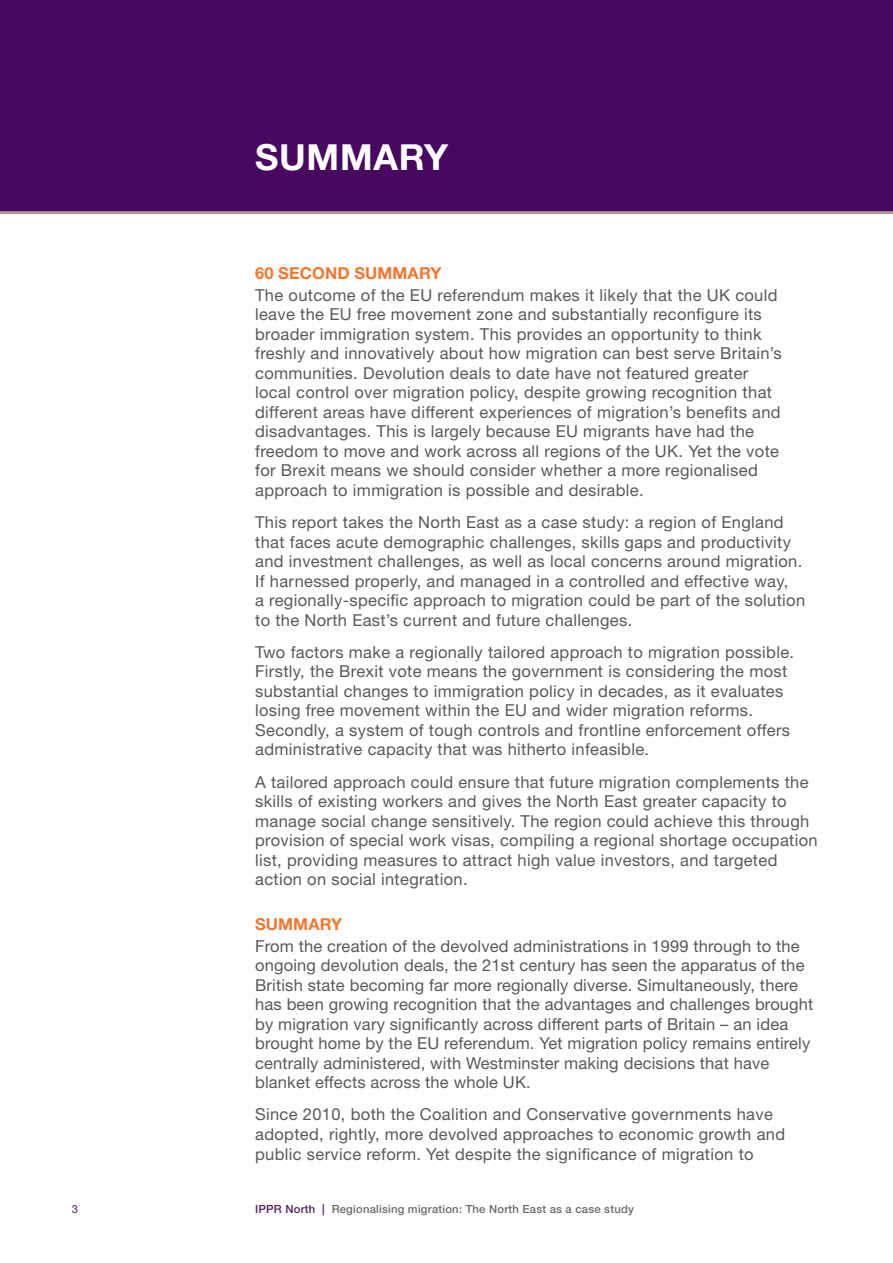
<style>
.page{position:relative;width:893px;height:1263px;background:#fff}
.page>*{position:absolute;margin:0;border:0;box-sizing:border-box;transform-origin:0 0}
.Chapter_header_bold{font:700 36px "Helvetica Neue LT Std";letter-spacing:.02em;color:#fff}
.Body_para{font:16.5px/19.5px "Helvetica Neue LT Std";letter-spacing:.02em;color:#5a5958}
.Subhead_1__first{font:700 16.5px "Helvetica Neue LT Std";letter-spacing:.005em;color:#f37730}
.Subhead_1{font:700 16.5px "Helvetica Neue LT Std";letter-spacing:.005em;color:#f37730}
.t1{font:500 11.25px "Helvetica Neue LT Std";letter-spacing:.02em;color:#6b6a6a}
.t2{font:11.25px "Helvetica Neue LT Std";color:#532169}
.s1{color:#532169}
</style>
<div class="page">
<div style="left:0;top:0;width:893px;height:214px;background:#48085f"></div>
<p class="Chapter_header_bold" style="left:255px;top:135px;width:194px">SUMMARY</p>
<p class="Subhead_1__first" style="left:255px;top:263px;width:188px">60 SECOND SUMMARY</p>
<p class="Body_para" style="left:255px;top:285px;width:528px">The outcome of the EU referendum makes it likely that the UK could leave the EU free movement zone and substantially reconfigure its broader immigration system. This provides an opportunity to think freshly and innovatively about how migration can best serve Britain’s communities. Devolution deals to date have not featured greater local control over migration policy, despite growing recognition that different areas have different experiences of migration’s benefits and disadvantages. This is largely because EU migrants have had the freedom to move and work across all regions of the UK. Yet the vote for Brexit means we should consider whether a more regionalised approach to immigration is possible and desirable.</p>
<p class="Body_para" style="left:255px;top:512px;width:551px">This report takes the North East as a case study: a region of England that faces acute demographic challenges, skills gaps and productivity and investment challenges, as well as local concerns around migration.<br>If harnessed properly, and managed in a controlled and effective way,<br>a regionally-specific approach to migration could be part of the solution to the North East’s current and future challenges.</p>
<p class="Body_para" style="left:255px;top:642px;width:540px">Two factors make a regionally tailored approach to migration possible.<br>Firstly, the Brexit vote means the government is considering the most substantial changes to immigration policy in decades, as it evaluates losing free movement within the EU and wider migration reforms.<br>Secondly, a system of tough controls and frontline enforcement offers administrative capacity that was hitherto infeasible.</p>
<p class="Body_para" style="left:255px;top:772px;width:564px">A tailored approach could ensure that future migration complements the skills of existing workers and gives the North East greater capacity to manage social change sensitively. The region could achieve this through provision of special work visas, compiling a regional shortage occupation list, providing measures to attract high value investors, and targeted action on social integration.</p>
<p class="Subhead_1" style="left:255px;top:914px;width:88px">SUMMARY</p>
<p class="Body_para" style="left:255px;top:936px;width:560px">From the creation of the devolved administrations in 1999 through to the ongoing devolution deals, the 21st century has seen the apparatus of the British state becoming far more regionally diverse. Simultaneously, there has been growing recognition that the advantages and challenges brought by migration vary significantly across different parts of Britain – an idea brought home by the EU referendum. Yet migration policy remains entirely centrally administered, with Westminster making decisions that have blanket effects across the whole UK.</p>
<p class="Body_para" style="left:255px;top:1105px;width:531px">Since 2010, both the Coalition and Conservative governments have adopted, rightly, more devolved approaches to economic growth and public service reform. Yet despite the significance of migration to</p>
<p class="t2" style="left:72px;top:1202px;width:8px">3</p>
<p class="t1" style="left:255px;top:1202px;width:380px"><span class="s1">IPPR North |</span> Regionalising migration: The North East as a case study</p>
</div>
